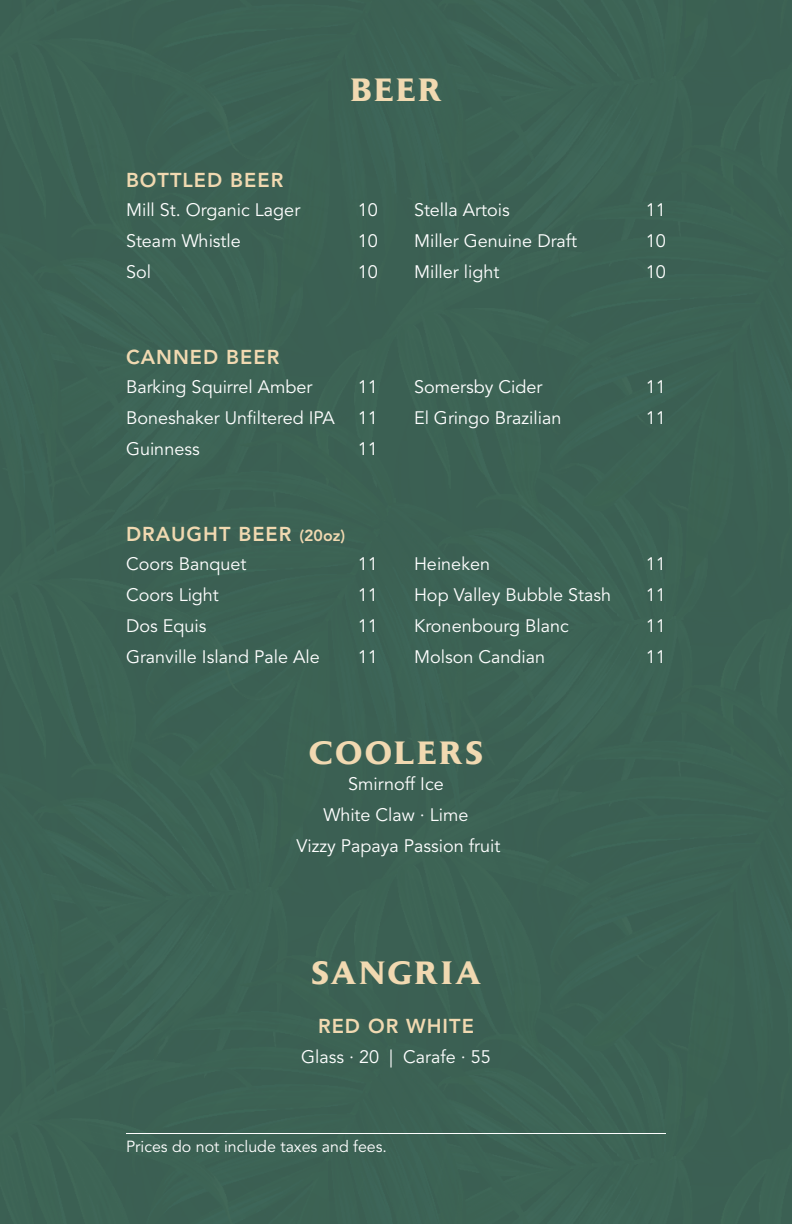
<style>
.page{position:relative;width:792px;height:1224px;background:#3c6254}
.page>*{position:absolute;margin:0;border:0;box-sizing:border-box;transform-origin:0 0}
.t1{font:700 32px "Daily News BQ";letter-spacing:.085em;color:#f1d9b1}
.Menu_item{font:800 20px "Avenir LT Std";letter-spacing:.05em;color:#f1d9b1}
.items{font:18px "Avenir LT Std";color:#fff}
.Menu_item_descriptio{font:18px "Avenir LT Std";color:#fff}
.Fine_print{font:16px "Avenir LT Std";color:#fff}
.s1{font-size:16px}
</style>
<div class="page">
<hr style="left:126px;top:1133px;width:540px;height:1px;background:#fff">
<p class="t1" style="left:350px;top:70px;width:93px">BEER</p>
<p class="Menu_item" style="left:126px;top:168px;width:159px">BOTTLED BEER</p>
<p class="items" style="left:126px;top:200px;width:176px">Mill St. Organic Lager</p>
<p class="items" style="left:358px;top:200px;width:22px">10</p>
<p class="items" style="left:126px;top:231px;width:116px">Steam Whistle</p>
<p class="items" style="left:358px;top:231px;width:22px">10</p>
<p class="items" style="left:126px;top:262px;width:27px">Sol</p>
<p class="items" style="left:358px;top:262px;width:22px">10</p>
<p class="Menu_item" style="left:126px;top:345px;width:155px">CANNED BEER</p>
<p class="items" style="left:126px;top:376px;width:188px">Barking Squirrel Amber</p>
<p class="items" style="left:358px;top:376px;width:22px">11</p>
<p class="items" style="left:126px;top:407px;width:210px">Boneshaker Unfiltered IPA</p>
<p class="items" style="left:358px;top:407px;width:22px">11</p>
<p class="items" style="left:126px;top:438px;width:75px">Guinness</p>
<p class="items" style="left:358px;top:438px;width:22px">11</p>
<p class="Menu_item" style="left:126px;top:522px;width:221px">DRAUGHT BEER <span class="s1">(20oz)</span></p>
<p class="items" style="left:126px;top:553px;width:122px">Coors Banquet</p>
<p class="items" style="left:358px;top:553px;width:22px">11</p>
<p class="items" style="left:126px;top:584px;width:94px">Coors Light</p>
<p class="items" style="left:358px;top:584px;width:22px">11</p>
<p class="items" style="left:126px;top:615px;width:82px">Dos Equis</p>
<p class="items" style="left:358px;top:615px;width:22px">11</p>
<p class="items" style="left:126px;top:646px;width:195px">Granville Island Pale Ale</p>
<p class="items" style="left:358px;top:646px;width:22px">11</p>
<p class="items" style="left:414px;top:200px;width:97px">Stella Artois</p>
<p class="items" style="left:646px;top:200px;width:22px">11</p>
<p class="items" style="left:414px;top:231px;width:165px">Miller Genuine Draft</p>
<p class="items" style="left:646px;top:231px;width:22px">10</p>
<p class="items" style="left:414px;top:262px;width:87px">Miller light</p>
<p class="items" style="left:646px;top:262px;width:22px">10</p>
<p class="items" style="left:414px;top:376px;width:130px">Somersby Cider</p>
<p class="items" style="left:646px;top:376px;width:22px">11</p>
<p class="items" style="left:414px;top:407px;width:149px">El Gringo Brazilian</p>
<p class="items" style="left:646px;top:407px;width:22px">11</p>
<p class="items" style="left:414px;top:553px;width:78px">Heineken</p>
<p class="items" style="left:646px;top:553px;width:22px">11</p>
<p class="items" style="left:414px;top:584px;width:199px">Hop Valley Bubble Stash</p>
<p class="items" style="left:646px;top:584px;width:22px">11</p>
<p class="items" style="left:414px;top:615px;width:156px">Kronenbourg Blanc</p>
<p class="items" style="left:646px;top:615px;width:22px">11</p>
<p class="items" style="left:414px;top:646px;width:133px">Molson Candian</p>
<p class="items" style="left:646px;top:646px;width:22px">11</p>
<p class="t1" style="left:309px;top:733px;width:176px">COOLERS</p>
<p class="items" style="left:348px;top:773px;width:97px">Smirnoff Ice</p>
<p class="items" style="left:323px;top:804px;width:147px">White Claw · Lime</p>
<p class="items" style="left:296px;top:835px;width:206px">Vizzy Papaya Passion fruit</p>
<p class="t1" style="left:311px;top:953px;width:171px">SANGRIA</p>
<p class="Menu_item" style="left:318px;top:1015px;width:157px">RED OR WHITE</p>
<p class="Menu_item_descriptio" style="left:301px;top:1046px;width:191px">Glass · 20 | Carafe · 55</p>
<p class="Fine_print" style="left:126px;top:1137px;width:263px">Prices do not include taxes and fees.</p>
</div>
